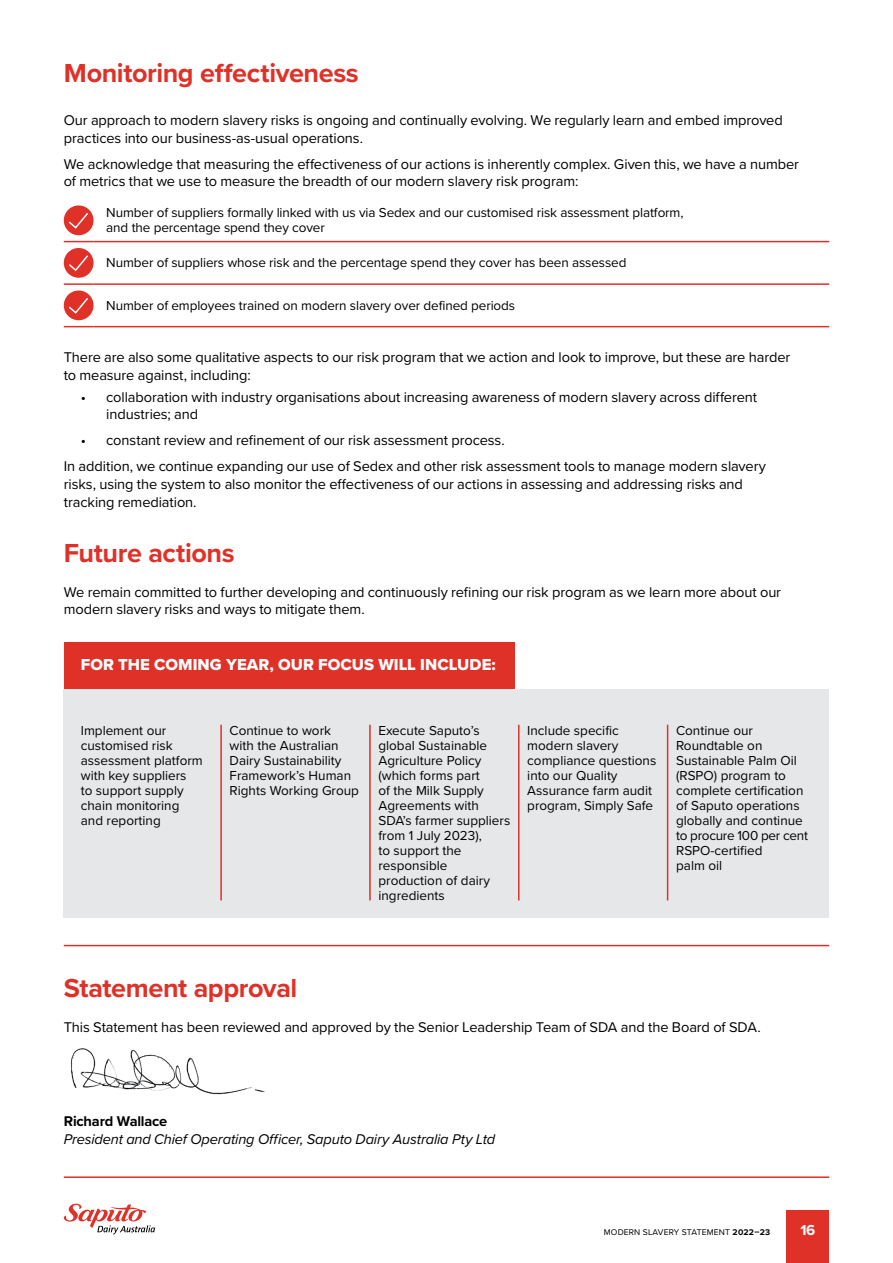
<style>
.page{position:relative;width:893px;height:1263px;background:#fff}
.page>*{position:absolute;margin:0;border:0;box-sizing:border-box;transform-origin:0 0}
.t1{font:700 27px "Proxima Nova";letter-spacing:-.015em;color:#e03128}
.t2{font:16.5px "Proxima Nova Extrabld";letter-spacing:.005em;color:#fff}
.t3{font:700 15px "Proxima Nova";color:#fff}
.t4{font:14.7px/17.5px "Proxima Nova";letter-spacing:-.005em;color:#000}
.t5{font:italic 14.7px "Proxima Nova";letter-spacing:-.01em;color:#000}
.t6{font:700 14.7px "Proxima Nova";letter-spacing:-.01em;color:#000}
.t7{font:13.5px/15px "Proxima Nova";color:#000}
.t8{font:8.7px "Proxima Nova";letter-spacing:.015em;color:#000}
.s1{font-weight:700}
</style>
<div class="page">
<div style="left:787px;top:1210px;width:42px;height:53px;background:#e03128"></div>
<svg style="left:64px;top:1204px;width:91px;height:30px"></svg>
<hr style="left:64px;top:241px;width:30px;height:1px;background:#e03128">
<hr style="left:94px;top:241px;width:735px;height:1px;background:#e03128">
<hr style="left:64px;top:283px;width:30px;height:2px;background:#e03128">
<hr style="left:94px;top:283px;width:735px;height:2px;background:#e03128">
<hr style="left:64px;top:326px;width:30px;height:1px;background:#e03128">
<hr style="left:94px;top:326px;width:735px;height:1px;background:#e03128">
<svg style="left:64px;top:205px;width:30px;height:30px"></svg>
<svg style="left:67px;top:211px;width:23px;height:19px"></svg>
<div style="left:64px;top:248px;width:30px;height:30px;background:#e03128;border-radius:50%"></div>
<svg style="left:69px;top:255px;width:19px;height:17px"></svg>
<svg style="left:64px;top:290px;width:30px;height:30px"></svg>
<svg style="left:67px;top:296px;width:23px;height:19px"></svg>
<div style="left:64px;top:689px;width:765px;height:228px;background:#e6e7e8"></div>
<hr style="left:220px;top:725px;width:2px;height:175px;background:#e03128">
<hr style="left:369px;top:725px;width:2px;height:175px;background:#e03128">
<hr style="left:518px;top:725px;width:1px;height:175px;background:#e03128">
<hr style="left:667px;top:725px;width:1px;height:175px;background:#e03128">
<div style="left:64px;top:642px;width:450px;height:47px;background:#e03128"></div>
<hr style="left:64px;top:945px;width:765px;height:1px;background:#e03128">
<hr style="left:64px;top:1176px;width:765px;height:2px;background:#e03128">
<img style="left:70px;top:1048px;width:195px;height:47px">
<h1 class="t1" style="left:64px;top:53px;width:296px">Monitoring effectiveness</h1>
<p class="t4" style="left:64px;top:111px;width:720px">Our approach to modern slavery risks is ongoing and continually evolving. We regularly learn and embed improved practices into our business-as-usual operations.</p>
<p class="t4" style="left:64px;top:154px;width:737px">We acknowledge that measuring the effectiveness of our actions is inherently complex. Given this, we have a number of metrics that we use to measure the breadth of our modern slavery risk program:</p>
<p class="t7" style="left:106px;top:205px;width:579px">Number of suppliers formally linked with us via Sedex and our customised risk assessment platform, and the percentage spend they cover</p>
<p class="t7" style="left:106px;top:255px;width:522px">Number of suppliers whose risk and the percentage spend they cover has been assessed</p>
<p class="t7" style="left:106px;top:297px;width:410px">Number of employees trained on modern slavery over defined periods</p>
<p class="t4" style="left:64px;top:348px;width:728px">There are also some qualitative aspects to our risk program that we action and look to improve, but these are harder to measure against, including:</p>
<p class="t4" style="left:106px;top:387px;width:652px;text-indent:-26px">• collaboration with industry organisations about increasing awareness of modern slavery across different industries; and</p>
<p class="t4" style="left:64px;top:427px;width:704px;line-height:26.1px;text-indent:17px">• constant review and refinement of our risk assessment process.<br>In addition, we continue expanding our use of Sedex and other risk assessment tools to manage modern slavery</p>
<p class="t4" style="left:64px;top:475px;width:681px">risks, using the system to also monitor the effectiveness of our actions in assessing and addressing risks and tracking remediation.</p>
<h1 class="t1" style="left:64px;top:533px;width:172px">Future actions</h1>
<p class="t4" style="left:64px;top:582px;width:719px">We remain committed to further developing and continuously refining our risk program as we learn more about our modern slavery risks and ways to mitigate them.</p>
<p class="t2" style="left:81px;top:652px;width:417px">FOR THE COMING YEAR, OUR FOCUS WILL INCLUDE:</p>
<p class="t7" style="left:81px;top:723px;width:123px">Implement our customised risk assessment platform with key suppliers<br>to support supply chain monitoring and reporting</p>
<p class="t7" style="left:230px;top:723px;width:131px">Continue to work<br>with the Australian<br>Dairy Sustainability<br>Framework’s Human<br>Rights Working Group</p>
<p class="t7" style="left:378px;top:723px;width:133px">Execute Saputo’s global Sustainable<br>Agriculture Policy (which forms part<br>of the Milk Supply<br>Agreements with<br>SDA’s farmer suppliers from 1 July 2023),<br>to support the responsible production of dairy ingredients</p>
<p class="t7" style="left:527px;top:723px;width:130px">Include specific modern slavery compliance questions into our Quality<br>Assurance farm audit program, Simply Safe</p>
<p class="t7" style="left:676px;top:723px;width:133px">Continue our<br>Roundtable on<br>Sustainable Palm Oil (RSPO) program to complete certification of Saputo operations globally and continue to procure 100 per cent<br>RSPO-certified<br>palm oil</p>
<h1 class="t1" style="left:64px;top:968px;width:235px">Statement approval</h1>
<p class="t4" style="left:64px;top:1017px;width:698px">This Statement has been reviewed and approved by the Senior Leadership Team of SDA and the Board of SDA.</p>
<p class="t6" style="left:64px;top:1110px;width:105px">Richard Wallace</p>
<p class="t5" style="left:64px;top:1128px;width:433px">President and Chief Operating Officer, Saputo Dairy Australia Pty Ltd</p>
<p class="t8" style="left:604px;top:1226px;width:168px">MODERN SLAVERY STATEMENT <span class="s1">2022–23</span></p>
<p class="t3" style="left:800px;top:1219px;width:16px">16</p>
</div>
